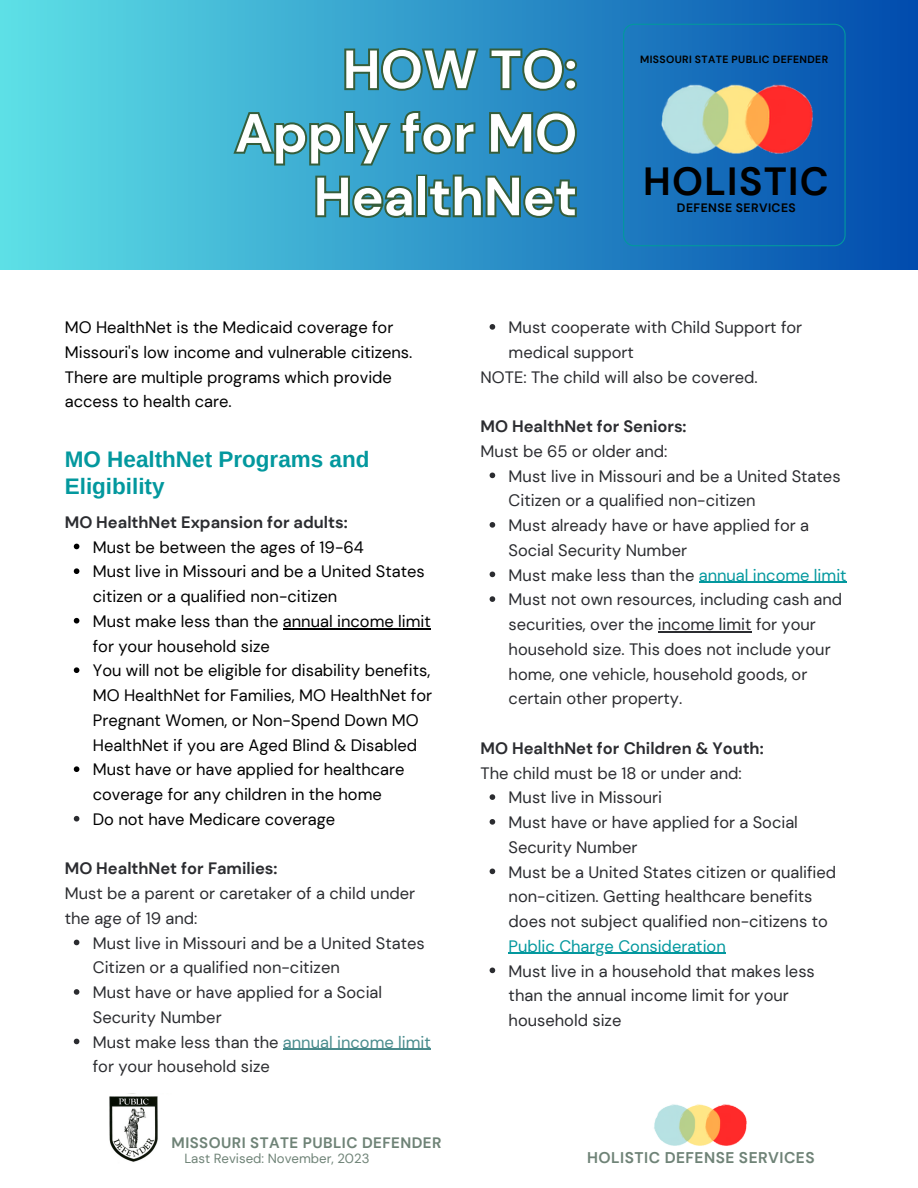
<style>
.page{position:relative;width:918px;height:1188px;background:#fff}
.page>*{position:absolute;margin:0;border:0;box-sizing:border-box;transform-origin:0 0}
.t1{font:700 53.7px/63.6px "DM Sans";color:#fff;text-align:right}
.t2{font:700 39.3px "DM Sans";letter-spacing:.035em;color:#000}
.t3{font:700 22.5px/27px "Arimo";color:#03989e}
.t4{font:16.5px/24.8px "DM Sans";color:#2b2c30}
.t5{font:16.5px/24.8px "DM Sans";color:#000}
.t6{font:700 16.5px/24.8px "DM Sans";color:#2b2c30}
.t7{font:700 15.45px "DM Sans";letter-spacing:.03em;color:#6f8377}
.t8{font:700 15.15px "DM Sans";letter-spacing:.03em;color:#6f8377}
.t9{font:13.2px "DM Sans";color:#6f8377}
.t10{font:700 12.15px "DM Sans";letter-spacing:.035em;color:#000}
.t11{font:700 10.5px "DM Sans";letter-spacing:.035em;color:#000}
.s1{font-weight:700}
.s2{color:#498b8c}
.s3{font-weight:400}
.s4{color:#03989e}
</style>
<div class="page">
<div style="left:0;top:0;width:918px;height:270px;background:linear-gradient(to right,#5de0e6,#014bad)"></div>
<svg style="left:342px;top:45px;width:238px;height:53px;background:#308198"></svg>
<svg style="left:231px;top:108px;width:349px;height:113px;background:#348ba0"></svg>
<svg style="left:623px;top:24px;width:223px;height:222px;background:#1269b7"></svg>
<img style="left:643px;top:77px;width:180px;height:80px">
<img style="left:654px;top:1104px;width:93px;height:42px">
<img style="left:109px;top:1096px;width:49px;height:66px">
<svg style="left:74px;top:544px;width:5px;height:5px"></svg>
<svg style="left:74px;top:568px;width:5px;height:6px"></svg>
<svg style="left:74px;top:618px;width:5px;height:6px"></svg>
<hr style="left:283px;top:628px;width:148px;height:1px;background:#000">
<svg style="left:74px;top:667px;width:5px;height:6px"></svg>
<svg style="left:74px;top:766px;width:5px;height:6px"></svg>
<svg style="left:74px;top:816px;width:5px;height:6px"></svg>
<svg style="left:74px;top:940px;width:5px;height:5px"></svg>
<svg style="left:74px;top:989px;width:5px;height:6px"></svg>
<svg style="left:74px;top:1039px;width:5px;height:5px"></svg>
<hr style="left:283px;top:1049px;width:148px;height:1px;background:#498b8c">
<svg style="left:490px;top:324px;width:5px;height:6px"></svg>
<svg style="left:490px;top:473px;width:5px;height:5px"></svg>
<svg style="left:490px;top:522px;width:5px;height:6px"></svg>
<svg style="left:490px;top:572px;width:5px;height:5px"></svg>
<hr style="left:699px;top:582px;width:148px;height:1px;background:#03989e">
<svg style="left:490px;top:596px;width:5px;height:6px"></svg>
<hr style="left:658px;top:631px;width:94px;height:1px;background:#2b2c30">
<svg style="left:490px;top:794px;width:5px;height:6px"></svg>
<svg style="left:490px;top:819px;width:5px;height:6px"></svg>
<svg style="left:490px;top:869px;width:5px;height:5px"></svg>
<hr style="left:509px;top:953px;width:217px;height:1px;background:#03989e">
<svg style="left:490px;top:968px;width:5px;height:5px"></svg>
<h1 class="t1" style="left:235px;top:38px;width:344px">HOW TO:<br>Apply for MO<br>HealthNet</h1>
<h6 class="t11" style="left:640px;top:53px;width:190px">MISSOURI STATE PUBLIC DEFENDER</h6>
<p class="t2" style="left:643px;top:156px;width:187px">HOLISTIC</p>
<p class="t10" style="left:677px;top:200px;width:120px">DEFENSE SERVICES</p>
<p class="t5" style="left:65px;top:315px;width:349px">MO HealthNet is the Medicaid coverage for Missouri's low income and vulnerable citizens.<br>There are multiple programs which provide access to health care.</p>
<p class="t3" style="left:65px;top:446px;width:306px">MO HealthNet Programs and<br>Eligibility</p>
<p class="t6" style="left:65px;top:510px;width:284px">MO HealthNet Expansion for adults:</p>
<p class="t5" style="left:93px;top:535px;width:273px">Must be between the ages of 19-64</p>
<h5 class="t5" style="left:93px;top:559px;width:333px">Must live in Missouri and be a United States citizen or a qualified non-citizen</h5>
<p class="t5" style="left:93px;top:609px;width:340px">Must make less than the annual income limit for your household size</p>
<p class="t5" style="left:93px;top:658px;width:341px">You will not be eligible for disability benefits, MO HealthNet for Families, MO HealthNet for Pregnant Women, or Non-Spend Down MO HealthNet if you are Aged Blind &amp; Disabled</p>
<p class="t5" style="left:93px;top:757px;width:313px">Must have or have applied for healthcare coverage for any children in the home</p>
<p class="t5" style="left:93px;top:807px;width:244px">Do not have Medicare coverage</p>
<h5 class="t4" style="left:65px;top:856px;width:352px"><span class="s1">MO HealthNet for Families:<br></span>Must be a parent or caretaker of a child under the age of 19 and:</h5>
<h5 class="t4" style="left:93px;top:931px;width:333px">Must live in Missouri and be a United States<br>Citizen or a qualified non-citizen</h5>
<p class="t4" style="left:93px;top:980px;width:291px">Must have or have applied for a Social<br>Security Number</p>
<p class="t4" style="left:93px;top:1030px;width:340px">Must make less than the <span class="s2">annual income limit </span>for your household size</p>
<p class="t8" style="left:172px;top:1133px;width:271px">MISSOURI STATE PUBLIC DEFENDER</p>
<p class="t9" style="left:184px;top:1150px;width:187px">Last Revised: November, 2023</p>
<p class="t4" style="left:509px;top:315px;width:295px">Must cooperate with Child Support for medical support</p>
<p class="t4" style="left:481px;top:365px;width:279px">NOTE: The child will also be covered.</p>
<h5 class="t6" style="left:481px;top:414px;width:208px">MO HealthNet for Seniors:<br><span class="s3">Must be 65 or older and:</span></h5>
<p class="t4" style="left:509px;top:464px;width:333px">Must live in Missouri and be a United States<br>Citizen or a qualified non-citizen</p>
<p class="t4" style="left:509px;top:513px;width:302px">Must already have or have applied for a<br>Social Security Number</p>
<p class="t4" style="left:509px;top:563px;width:340px">Must make less than the <span class="s4">annual income limit</span></p>
<p class="t4" style="left:509px;top:587px;width:335px">Must not own resources, including cash and securities, over the income limit for your household size. This does not include your home, one vehicle, household goods, or certain other property.</p>
<p class="t6" style="left:481px;top:736px;width:285px">MO HealthNet for Children &amp; Youth:<br><span class="s3">The child must be 18 or under and:</span></p>
<h3 class="t4" style="left:509px;top:785px;width:155px">Must live in Missouri</h3>
<p class="t4" style="left:509px;top:810px;width:291px">Must have or have applied for a Social<br>Security Number</p>
<p class="t4" style="left:509px;top:860px;width:329px">Must be a United States citizen or qualified non-citizen. Getting healthcare benefits does not subject qualified non-citizens to</p>
<h3 class="t4" style="left:509px;top:934px;width:308px"><span class="s4">Public Charge Consideration<br></span>Must live in a household that makes less than the annual income limit for your household size</h3>
<h2 class="t7" style="left:587px;top:1147px;width:229px">HOLISTIC DEFENSE SERVICES</h2>
</div>
